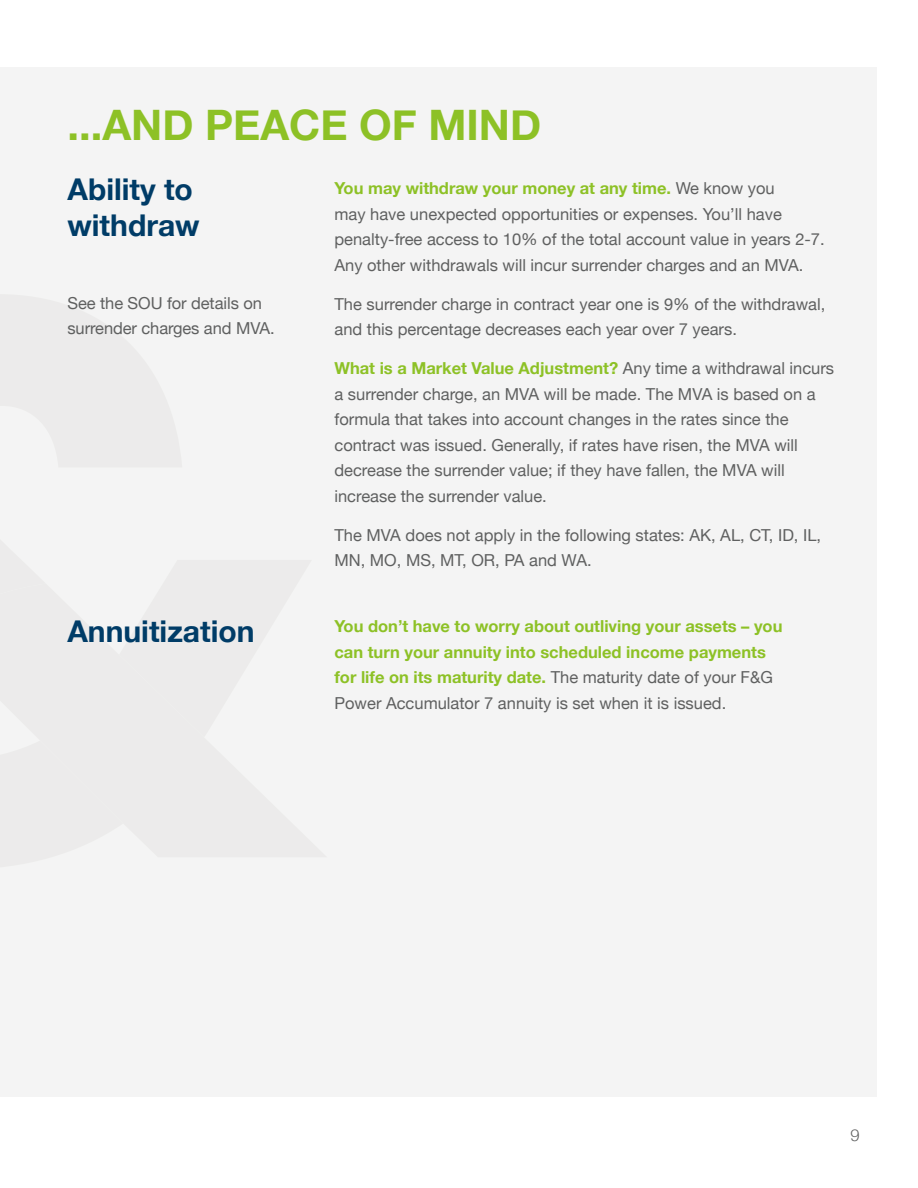
<style>
.page{position:relative;width:918px;height:1188px;background:#fff}
.page>*{position:absolute;margin:0;border:0;box-sizing:border-box;transform-origin:0 0}
.t1{font:700 42px "Helvetica Neue";color:#8dc126}
.t2{font:700 30px/36px "Helvetica Neue";color:#003c67}
.t3{font:16.5px/25.5px "Helvetica Neue";color:#5f6060}
.t4{font:700 16.5px/25.5px "Helvetica Neue";color:#8dc126}
.t5{font:300 16.5px "Helvetica Neue";color:#5f6060}
.s1{font-weight:700;color:#8dc126}
.s2{font-weight:400;color:#5f6060}
</style>
<div class="page">
<div style="left:0;top:68px;width:877px;height:1029px;background:#f4f4f4"></div>
<h1 class="t1" style="left:68px;top:92px;width:475px">...AND PEACE OF MIND</h1>
<h2 class="t2" style="left:68px;top:172px;width:134px">Ability to withdraw</h2>
<p class="t3" style="left:67px;top:291px;width:209px">See the SOU for details on surrender charges and MVA.</p>
<h2 class="t2" style="left:67px;top:615px;width:189px">Annuitization</h2>
<p class="t3" style="left:334px;top:177px;width:492px"><span class="s1">You may withdraw your money at any time.</span> We know you<br>may have unexpected opportunities or expenses. You’ll have penalty-free access to 10% of the total account value in years 2-7.<br>Any other withdrawals will incur surrender charges and an MVA.</p>
<p class="t3" style="left:334px;top:292px;width:492px">The surrender charge in contract year one is 9% of the withdrawal, and this percentage decreases each year over 7 years.</p>
<p class="t3" style="left:334px;top:357px;width:501px"><span class="s1">What is a Market Value Adjustment?</span> Any time a withdrawal incurs a surrender charge, an MVA will be made. The MVA is based on a formula that takes into account changes in the rates since the contract was issued. Generally, if rates have risen, the MVA will decrease the surrender value; if they have fallen, the MVA will increase the surrender value.</p>
<p class="t3" style="left:334px;top:523px;width:488px">The MVA does not apply in the following states: AK, AL, CT, ID, IL,<br>MN, MO, MS, MT, OR, PA and WA.</p>
<p class="t4" style="left:334px;top:614px;width:450px">You don’t have to worry about outliving your assets – you can turn your annuity into scheduled income payments for life on its maturity date. <span class="s2">The maturity date of your F&amp;G Power Accumulator 7 annuity is set when it is issued.</span></p>
<p class="t5" style="left:850px;top:1122px;width:11px">9</p>
</div>
